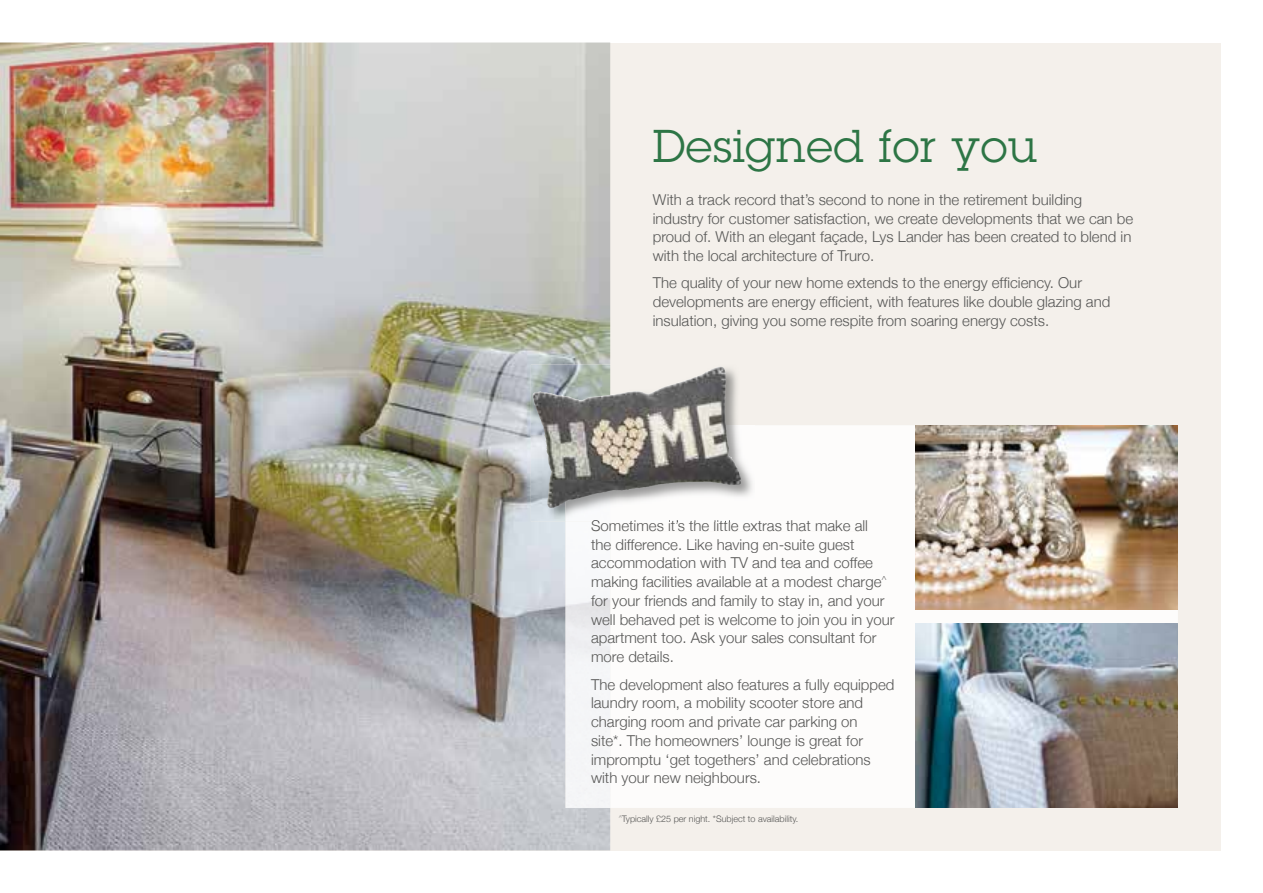
<style>
.page{position:relative;width:1263px;height:893px;background:#fff}
.page>*{position:absolute;margin:0;border:0;box-sizing:border-box;transform-origin:0 0}
.t1{font:45px "Lubalin Graph Std";letter-spacing:.02em;color:#2d7545}
.t2{font:300 15px/18.8px "Helvetica Neue";color:#575756}
.t3{font:300 9px "Helvetica Neue";color:#575756}
</style>
<div class="page">
<div style="left:0;top:43px;width:1220px;height:807px;background:#f4f0eb"></div>
<img style="left:0;top:43px;width:610px;height:807px">
<div style="left:610px;top:425px;width:568px;height:383px;background:#fdfcfb"></div>
<img style="left:566px;top:521px;width:44px;height:287px">
<img style="left:915px;top:425px;width:263px;height:185px">
<img style="left:531px;top:364px;width:224px;height:157px">
<div style="left:592px;top:520px;width:276px;height:11px;background:#fdfcfb"></div>
<img style="left:619px;top:367px;width:101px;height:27px">
<img style="left:915px;top:623px;width:263px;height:185px">
<h1 class="t1" style="left:653px;top:118px;width:386px">Designed for you</h1>
<p class="t2" style="left:653px;top:190px;width:482px">With a track record that’s second to none in the retirement building industry for customer satisfaction, we create developments that we can be proud of. With an elegant façade, Lys Lander has been created to blend in with the local architecture of Truro.</p>
<p class="t2" style="left:653px;top:273px;width:459px">The quality of your new home extends to the energy efficiency. Our developments are energy efficient, with features like double glazing and insulation, giving you some respite from soaring energy costs.</p>
<p class="t2" style="left:591px;top:516px;width:305px">Sometimes it’s the little extras that make all<br>the difference. Like having en-suite guest accommodation with TV and tea and coffee making facilities available at a modest charge<sup>^ </sup>for your friends and family to stay in, and your well behaved pet is welcome to join you in your apartment too. Ask your sales consultant for more details.</p>
<p class="t2" style="left:591px;top:674px;width:305px">The development also features a fully equipped laundry room, a mobility scooter store and charging room and private car parking on<br>site*. The homeowners’ lounge is great for impromptu ‘get togethers’ and celebrations with your new neighbours.</p>
<p class="t3" style="left:619px;top:813px;width:181px"><sup>^</sup>Typically £25 per night. *Subject to availability.</p>
</div>
